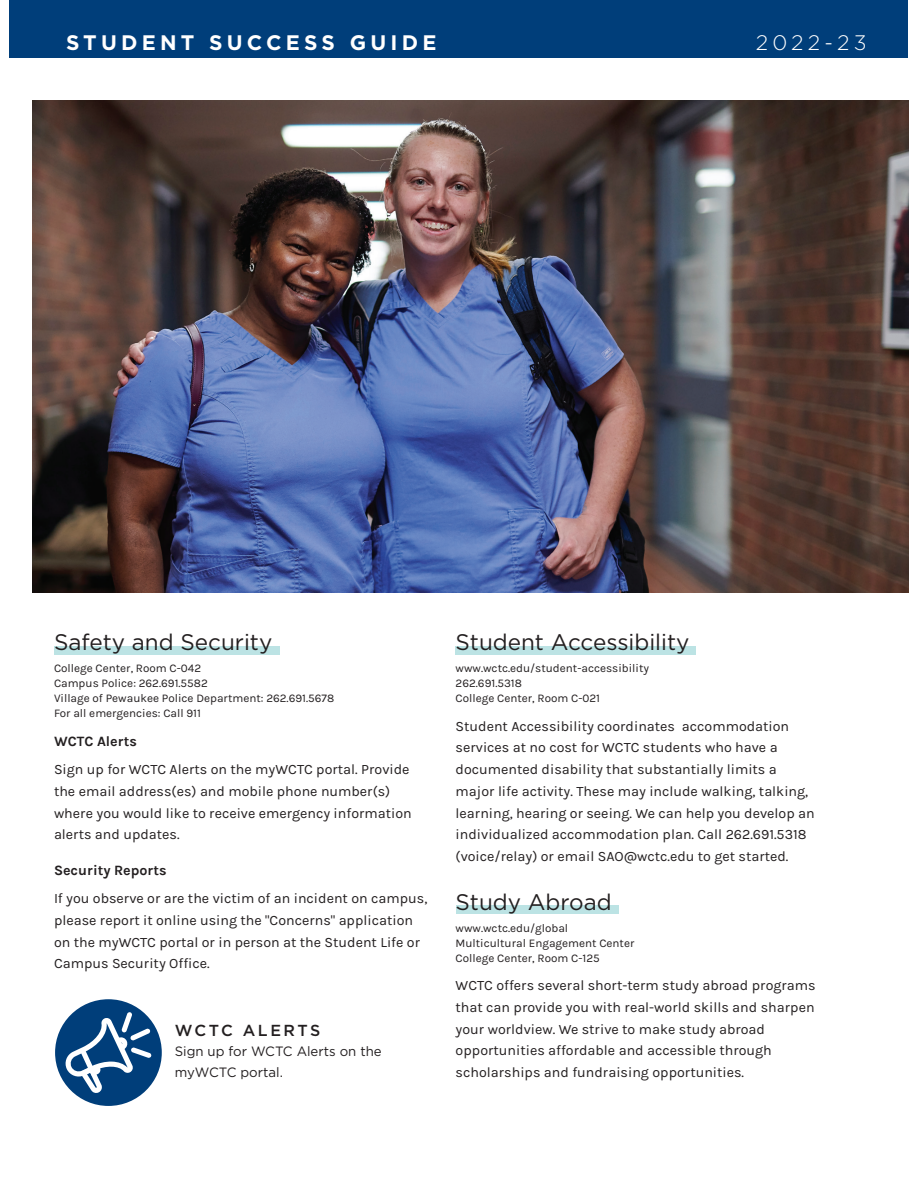
<style>
.page{position:relative;width:918px;height:1188px;background:#fff}
.page>*{position:absolute;margin:0;border:0;box-sizing:border-box;transform-origin:0 0}
.t1{font:22.5px "Gotham";color:#231f20}
.t2{font:700 21px "Gotham";letter-spacing:.2em;color:#fff}
.t3{font:300 21px "Gotham";letter-spacing:.2em;color:#fff}
.t4{font:500 15.9px "Gotham";letter-spacing:.16em;color:#231f20}
.t5{font:14.25px/21.8px "Karla";color:#231f20}
.t6{font:700 14.25px "Karla";color:#231f20}
.t7{font:13.5px/20.2px "Gotham";color:#231f20}
.t8{font:11.7px/15px "Karla";color:#231f20}
</style>
<div class="page">
<img style="left:33px;top:101px;width:875px;height:492px">
<div style="left:10px;top:0;width:898px;height:58px;background:#003e7a"></div>
<div style="left:54px;top:646px;width:225px;height:9px;background:#bce3e4"></div>
<div style="left:456px;top:646px;width:240px;height:9px;background:#bce3e4"></div>
<div style="left:456px;top:905px;width:162px;height:9px;background:#bce3e4"></div>
<div style="left:55px;top:999px;width:107px;height:107px;background:#003e7a;border-radius:50%"></div>
<svg style="left:65px;top:999px;width:88px;height:96px"></svg>
<h2 class="t2" style="left:66px;top:29px;width:372px">STUDENT SUCCESS GUIDE</h2>
<h2 class="t3" style="left:756px;top:29px;width:112px">2022-23</h2>
<h1 class="t1" style="left:54px;top:628px;width:220px">Safety and Security</h1>
<p class="t8" style="left:54px;top:661px;width:282px">College Center, Room C-042<br>Campus Police: 262.691.5582<br>Village of Pewaukee Police Department: 262.691.5678<br>For all emergencies: Call 911</p>
<p class="t6" style="left:54px;top:733px;width:84px">WCTC Alerts</p>
<p class="t5" style="left:54px;top:759px;width:359px">Sign up for WCTC Alerts on the myWCTC portal. Provide the email address(es) and mobile phone number(s) where you would like to receive emergency information alerts and updates.</p>
<p class="t6" style="left:54px;top:862px;width:114px">Security Reports</p>
<p class="t5" style="left:54px;top:888px;width:375px">If you observe or are the victim of an incident on campus, please report it online using the "Concerns" application on the myWCTC portal or in person at the Student Life or Campus Security Office.</p>
<p class="t4" style="left:175px;top:1020px;width:147px">WCTC ALERTS</p>
<p class="t7" style="left:175px;top:1041px;width:208px">Sign up for WCTC Alerts on the myWCTC portal.</p>
<h1 class="t1" style="left:456px;top:628px;width:235px">Student Accessibility</h1>
<p class="t8" style="left:456px;top:661px;width:195px">www.wctc.edu/student-accessibility<br>262.691.5318<br>College Center, Room C-021</p>
<p class="t5" style="left:456px;top:715px;width:361px">Student Accessibility coordinates accommodation services at no cost for WCTC students who have a documented disability that substantially limits a major life activity. These may include walking, talking, learning, hearing or seeing. We can help you develop an individualized accommodation plan. Call 262.691.5318 (voice/relay) or email SAO@wctc.edu to get started.</p>
<h1 class="t1" style="left:456px;top:888px;width:158px">Study Abroad</h1>
<p class="t8" style="left:456px;top:920px;width:180px">www.wctc.edu/global<br>Multicultural Engagement Center<br>College Center, Room C-125</p>
<p class="t5" style="left:456px;top:975px;width:362px">WCTC offers several short-term study abroad programs that can provide you with real-world skills and sharpen your worldview. We strive to make study abroad opportunities affordable and accessible through scholarships and fundraising opportunities.</p>
</div>
